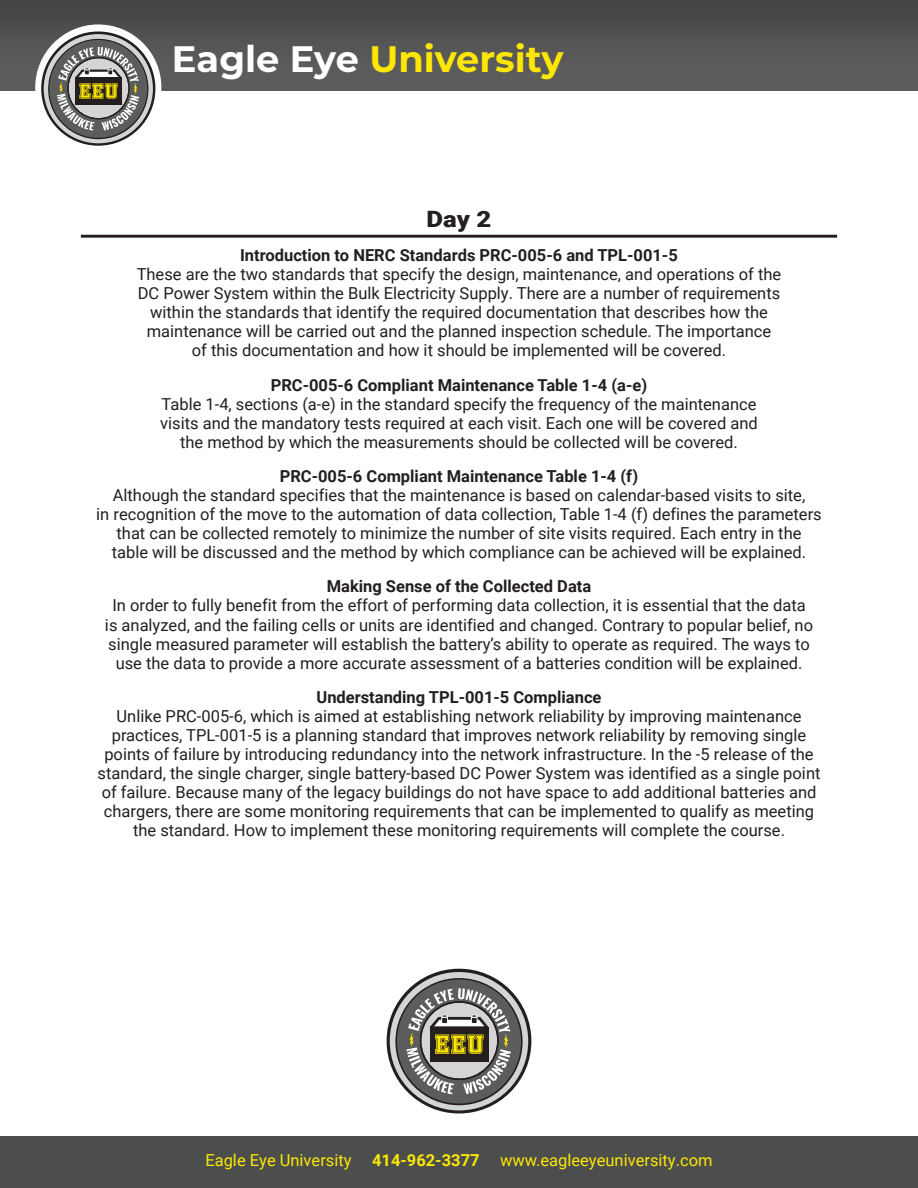
<style>
.page{position:relative;width:918px;height:1188px;background:#fff}
.page>*{position:absolute;margin:0;border:0;box-sizing:border-box;transform-origin:0 0}
.t1{font:700 36.75px "Montserrat";color:#fee704}
.t2{font:900 22.5px "Roboto";color:#241f1f;scale:1.14 1}
.t3{font:16.5px/19px "Roboto";color:#241f1f;text-align:center}
.t4{font:700 16.5px "Roboto";color:#241f1f}
.t5{font:16.5px "Roboto";color:#fde804}
.s1{color:#fff}
.s2{font-weight:700}
</style>
<div class="page">
<div style="left:0;top:1137px;width:918px;height:51px;background:#4c4d4d"></div>
<hr style="left:81px;top:235px;width:756px;height:3px;background:#241f1f">
<div style="left:0;top:0;width:918px;height:90px;background:linear-gradient(to bottom,#444446,#616161)"></div>
<div style="left:35px;top:24px;width:126px;height:127px;background:#fff;border-radius:50%"></div>
<svg style="left:41px;top:31px;width:114px;height:115px"></svg>
<svg style="left:44px;top:34px;width:109px;height:109px"></svg>
<svg style="left:48px;top:39px;width:100px;height:100px"></svg>
<div style="left:49px;top:40px;width:98px;height:98px;background:#5b5d5c;border-radius:50%"></div>
<svg style="left:57px;top:47px;width:82px;height:84px"></svg>
<svg style="left:387px;top:969px;width:144px;height:144px"></svg>
<div style="left:390px;top:972px;width:138px;height:138px;background:#d5d4d5;border-radius:50%"></div>
<svg style="left:395px;top:978px;width:128px;height:127px"></svg>
<div style="left:397px;top:979px;width:124px;height:125px;background:#5b5d5c;border-radius:50%"></div>
<svg style="left:406px;top:988px;width:105px;height:106px"></svg>
<h1 class="t1" style="left:172px;top:32px;width:393px"><span class="s1">Eagle Eye</span> University</h1>
<h2 class="t2" style="left:427px;top:203px;width:58px">Day 2</h2>
<p class="t4" style="left:240px;top:244px;width:439px">Introduction to NERC Standards PRC-005-6 and TPL-001-5</p>
<p class="t3" style="left:137px;top:264px;width:646px">These are the two standards that specify the design, maintenance, and operations of the DC Power System within the Bulk Electricity Supply. There are a number of requirements within the standards that identify the required documentation that describes how the maintenance will be carried out and the planned inspection schedule. The importance<br>of this documentation and how it should be implemented will be covered.</p>
<p class="t4" style="left:271px;top:373px;width:378px">PRC-005-6 Compliant Maintenance Table 1-4 (a-e)</p>
<p class="t3" style="left:160px;top:394px;width:599px">Table 1-4, sections (a-e) in the standard specify the frequency of the maintenance visits and the mandatory tests required at each visit. Each one will be covered and the method by which the measurements should be collected will be covered.</p>
<p class="t4" style="left:280px;top:464px;width:360px">PRC-005-6 Compliant Maintenance Table 1-4 (f)</p>
<p class="t3" style="left:96px;top:485px;width:727px">Although the standard specifies that the maintenance is based on calendar-based visits to site,<br>in recognition of the move to the automation of data collection, Table 1-4 (f) defines the parameters that can be collected remotely to minimize the number of site visits required. Each entry in the<br>table will be discussed and the method by which compliance can be achieved will be explained.</p>
<p class="t4" style="left:327px;top:575px;width:266px">Making Sense of the Collected Data</p>
<p class="t3" style="left:105px;top:595px;width:710px">In order to fully benefit from the effort of performing data collection, it is essential that the data is analyzed, and the failing cells or units are identified and changed. Contrary to popular belief, no single measured parameter will establish the battery’s ability to operate as required. The ways to use the data to provide a more accurate assessment of a batteries condition will be explained.</p>
<p class="t4" style="left:316px;top:685px;width:287px">Understanding TPL-001-5 Compliance</p>
<p class="t3" style="left:98px;top:706px;width:724px">Unlike PRC-005-6, which is aimed at establishing network reliability by improving maintenance practices, TPL-001-5 is a planning standard that improves network reliability by removing single points of failure by introducing redundancy into the network infrastructure. In the -5 release of the standard, the single charger, single battery-based DC Power System was identified as a single point of failure. Because many of the legacy buildings do not have space to add additional batteries and chargers, there are some monitoring requirements that can be implemented to qualify as meeting the standard. How to implement these monitoring requirements will complete the course.</p>
<p class="t5" style="left:205px;top:1149px;width:509px">Eagle Eye University <span class="s2">414-962-3377</span> www.eagleeyeuniversity.com</p>
</div>
